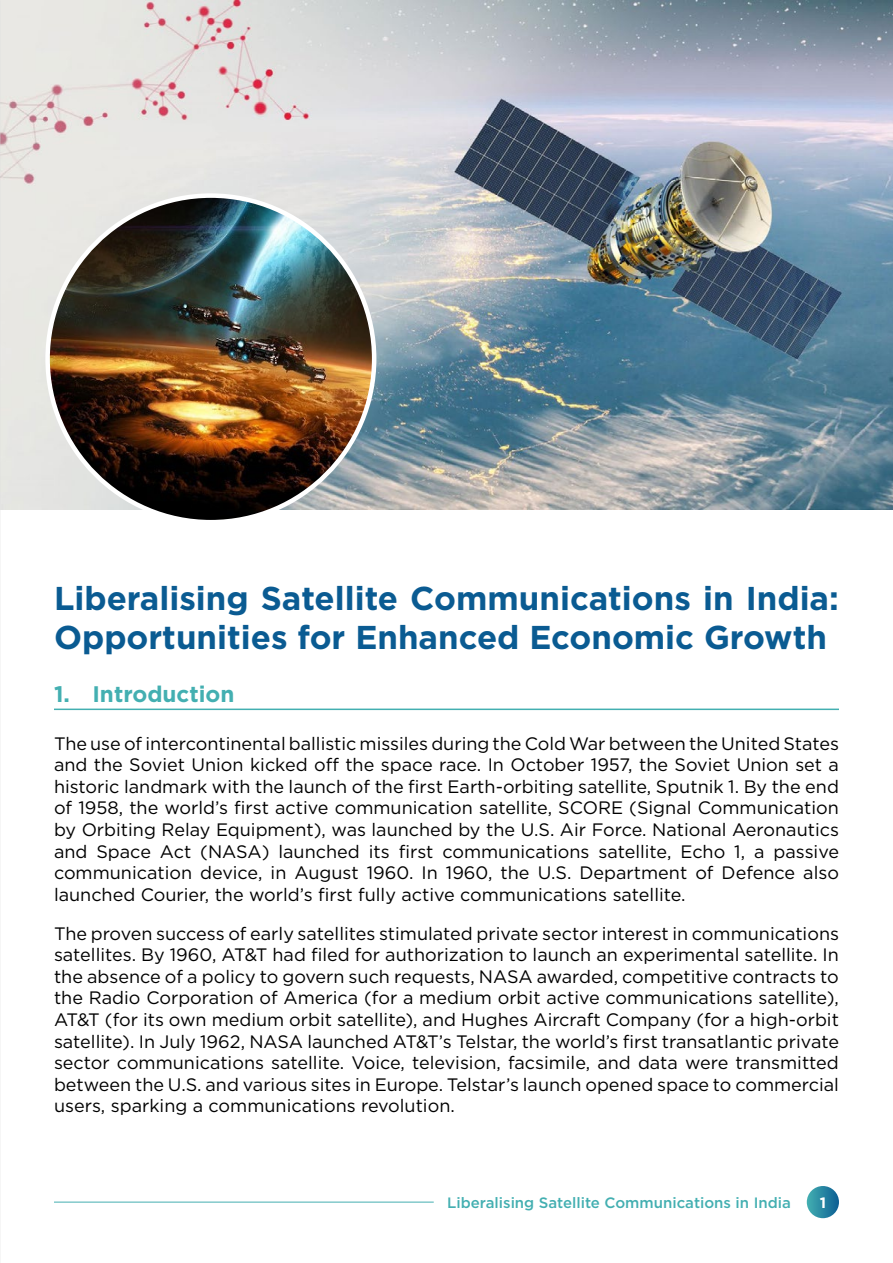
<style>
.page{position:relative;width:893px;height:1263px;background:#fff}
.page>*{position:absolute;margin:0;border:0;box-sizing:border-box;transform-origin:0 0}
.t1{font:700 33px/39.6px "Gotham";color:#0a5b92}
.t2{font:700 22.5px "Gotham";color:#43afb1}
.t3{font:18px/21.6px "Gotham";color:#000;text-align:justify}
.t4{font:500 15px "Gotham";color:#43afb1}
.t5{font:700 15px "Gotham";color:#fff}
</style>
<div class="page">
<svg style="left:807px;top:1186px;width:32px;height:32px"></svg>
<hr style="left:54px;top:1202px;width:380px;height:1px;background:#43afb1">
<hr style="left:54px;top:708px;width:785px;height:2px;background:#43afb1">
<img style="left:0;top:0;width:893px;height:509px">
<img style="left:48px;top:196px;width:326px;height:326px;border-radius:163px">
<h1 class="t1" style="left:54px;top:578px;width:786px">Liberalising Satellite Communications in India:<br>Opportunities for Enhanced Economic Growth</h1>
<p class="t2" style="left:54px;top:679px;width:182px">1. Introduction</p>
<p class="t3" style="left:54px;top:732px;width:787px">The use of intercontinental ballistic missiles during the Cold War between the United States and the Soviet Union kicked off the space race. In October 1957, the Soviet Union set a historic landmark with the launch of the fi rst Earth-orbiting satellite, Sputnik 1. By the end of 1958, the world’s fi rst active communication satellite, SCORE (Signal Communication by Orbiting Relay Equipment), was launched by the U.S. Air Force. National Aeronautics and Space Act (NASA) launched its fi rst communications satellite, Echo 1, a passive communication device, in August 1960. In 1960, the U.S. Department of Defence also launched Courier, the world’s fi rst fully active communications satellite.</p>
<p class="t3" style="left:54px;top:922px;width:786px">The proven success of early satellites stimulated private sector interest in communications satellites. By 1960, AT&amp;T had fi led for authorization to launch an experimental satellite. In the absence of a policy to govern such requests, NASA awarded, competitive contracts to the Radio Corporation of America (for a medium orbit active communications satellite), AT&amp;T (for its own medium orbit satellite), and Hughes Aircraft Company (for a high-orbit satellite). In July 1962, NASA launched AT&amp;T’s Telstar, the world’s fi rst transatlantic private sector communications satellite. Voice, television, facsimile, and data were transmitted between the U.S. and various sites in Europe. Telstar’s launch opened space to commercial users, sparking a communications revolution.</p>
<p class="t4" style="left:447px;top:1193px;width:345px">Liberalising Satellite Communications in India</p>
<p class="t5" style="left:820px;top:1192px;width:8px">1</p>
</div>
